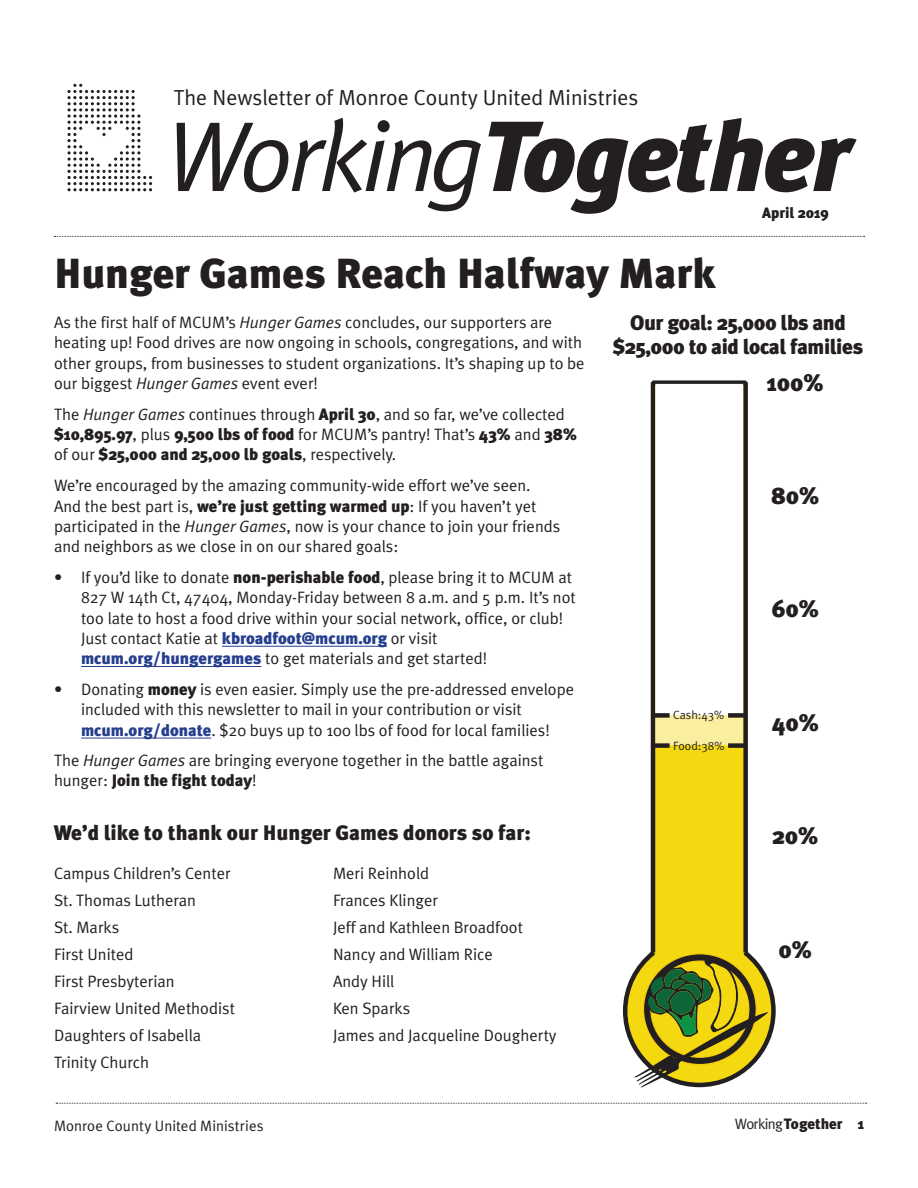
<style>
.page{position:relative;width:918px;height:1188px;background:#fff}
.page>*{position:absolute;margin:0;border:0;box-sizing:border-box;transform-origin:0 0}
.t1{font:italic 900 99.45px "Meta Plus";letter-spacing:-.02em;color:#231f20}
.Heading_28__Bold{font:900 42px "Meta Plus";color:#231f20}
.Body_Copy_-_Current{font:900 24px "Meta Plus";color:#231f20}
.t2{font:21.75px "Meta Plus Normal";color:#231f20}
.Subhead_14_pt{font:900 21px/24px "Meta Plus";letter-spacing:-.02em;color:#231f20;text-align:center}
.Heading_20_pt{font:900 21px "Meta Plus";color:#231f20}
.body_copy{font:16.5px/20.2px "Meta Plus Normal";color:#231f20}
.t3{font:15px "Meta Plus Normal";letter-spacing:.005em;color:#231f20}
.t4{font:900 15px "Meta Plus";color:#231f20}
.body_copy-2{font:12px "Meta Plus Normal";color:#231f20}
.s1{font-family:"Meta Plus Normal";font-weight:400}
.s2{font-style:italic}
.s3{font-family:"Meta Plus";font-weight:900}
.s4{font-family:"Meta Plus";font-weight:900;color:#253f8e}
</style>
<div class="page">
<svg style="left:68px;top:84px;width:84px;height:107px"></svg>
<svg style="left:54px;top:236px;width:811px;height:1px"></svg>
<svg style="left:56px;top:1103px;width:811px;height:1px"></svg>
<hr style="left:222px;top:646px;width:165px;height:1px;background:#253f8e">
<hr style="left:81px;top:666px;width:180px;height:1px;background:#253f8e">
<hr style="left:81px;top:738px;width:130px;height:1px;background:#253f8e">
<svg style="left:623px;top:380px;width:153px;height:708px"></svg>
<svg style="left:655px;top:384px;width:88px;height:361px"></svg>
<svg style="left:634px;top:953px;width:134px;height:134px"></svg>
<div style="left:654px;top:713px;width:16px;height:5px;background:#231f20"></div>
<div style="left:728px;top:713px;width:16px;height:5px;background:#231f20"></div>
<div style="left:654px;top:743px;width:16px;height:5px;background:#231f20"></div>
<div style="left:728px;top:743px;width:16px;height:5px;background:#231f20"></div>
<p class="t2" style="left:174px;top:85px;width:466px">The Newsletter of Monroe County United Ministries</p>
<p class="t1" style="left:164px;top:99px;width:687px"><span class="s1">Working</span> Together</p>
<p class="t4" style="left:762px;top:204px;width:68px">April 2019</p>
<p class="Heading_28__Bold" style="left:54px;top:248px;width:663px">Hunger Games Reach Halfway Mark</p>
<p class="Subhead_14_pt" style="left:613px;top:311px;width:252px">Our goal: 25,000 lbs and $25,000 to aid local families</p>
<p class="body_copy" style="left:54px;top:312px;width:532px">As the first half of MCUM’s <span class="s2">Hunger Games</span> concludes, our supporters are heating up! Food drives are now ongoing in schools, congregations, and with other groups, from businesses to student organizations. It’s shaping up to be our biggest <span class="s2">Hunger Games</span> event ever!</p>
<p class="body_copy" style="left:54px;top:404px;width:524px">The <span class="s2">Hunger Games</span> continues through <span class="s3">April 30</span>, and so far, we’ve collected <span class="s3">$10,895.97</span>, plus <span class="s3">9,500 lbs of food</span> for MCUM’s pantry! That’s <span class="s3">43%</span> and <span class="s3">38% </span>of our <span class="s3">$25,000 and 25,000 lb goals</span>, respectively.</p>
<p class="body_copy" style="left:54px;top:475px;width:508px">We’re encouraged by the amazing community-wide effort we’ve seen.<br>And the best part is, <span class="s3">we’re just getting warmed up</span>: If you haven’t yet participated in the <span class="s2">Hunger Games</span>, now is your chance to join your friends and neighbors as we close in on our shared goals:</p>
<p class="body_copy" style="left:81px;top:567px;width:496px;text-indent:-27px">• If you’d like to donate <span class="s3">non-perishable food</span>, please bring it to MCUM at 827 W 14th Ct, 47404, Monday-Friday between 8 a.m. and 5 p.m. It’s not too late to host a food drive within your social network, office, or club!<br>Just contact Katie at <span class="s4">kbroadfoot@mcum.org</span> or visit <span class="s4">mcum.org/hungergames</span> to get materials and get started!</p>
<p class="body_copy" style="left:81px;top:679px;width:495px;text-indent:-27px">• Donating <span class="s3">money</span> is even easier. Simply use the pre-addressed envelope included with this newsletter to mail in your contribution or visit <span class="s4">mcum.org/donate</span>. $20 buys up to 100 lbs of food for local families!</p>
<p class="body_copy" style="left:54px;top:750px;width:491px;line-height:19.8px">The <span class="s2">Hunger Games</span> are bringing everyone together in the battle against hunger: <span class="s3">Join the fight today</span>!</p>
<p class="Body_Copy_-_Current" style="left:767px;top:368px;width:58px">100%</p>
<p class="Body_Copy_-_Current" style="left:771px;top:482px;width:50px">80%</p>
<p class="Body_Copy_-_Current" style="left:772px;top:595px;width:49px">60%</p>
<p class="body_copy-2" style="left:673px;top:708px;width:53px">Cash:43%</p>
<p class="body_copy-2" style="left:673px;top:739px;width:53px">Food:38%</p>
<p class="Body_Copy_-_Current" style="left:772px;top:708px;width:49px">40%</p>
<p class="Heading_20_pt" style="left:54px;top:820px;width:479px">We’d like to thank our Hunger Games donors so far:</p>
<p class="body_copy" style="left:54px;top:863px;width:178px">Campus Children’s Center</p>
<p class="body_copy" style="left:54px;top:890px;width:143px">St. Thomas Lutheran</p>
<p class="body_copy" style="left:54px;top:917px;width:67px">St. Marks</p>
<p class="body_copy" style="left:54px;top:944px;width:81px">First United</p>
<p class="body_copy" style="left:54px;top:971px;width:122px">First Presbyterian</p>
<p class="body_copy" style="left:54px;top:998px;width:182px">Fairview United Methodist</p>
<p class="body_copy" style="left:54px;top:1025px;width:149px">Daughters of Isabella</p>
<p class="body_copy" style="left:54px;top:1052px;width:96px">Trinity Church</p>
<p class="body_copy" style="left:333px;top:863px;width:98px">Meri Reinhold</p>
<p class="body_copy" style="left:333px;top:890px;width:106px">Frances Klinger</p>
<p class="body_copy" style="left:333px;top:917px;width:192px">Jeff and Kathleen Broadfoot</p>
<p class="body_copy" style="left:333px;top:944px;width:161px">Nancy and William Rice</p>
<p class="body_copy" style="left:333px;top:971px;width:63px">Andy Hill</p>
<p class="body_copy" style="left:333px;top:998px;width:79px">Ken Sparks</p>
<p class="body_copy" style="left:333px;top:1025px;width:225px">James and Jacqueline Dougherty</p>
<p class="Body_Copy_-_Current" style="left:772px;top:822px;width:48px">20%</p>
<p class="Body_Copy_-_Current" style="left:779px;top:935px;width:35px">0%</p>
<p class="t3" style="left:54px;top:1117px;width:211px">Monroe County United Ministries</p>
<p class="t4" style="left:735px;top:1115px;width:131px"><span class="s1">Working</span> Together 1</p>
</div>
